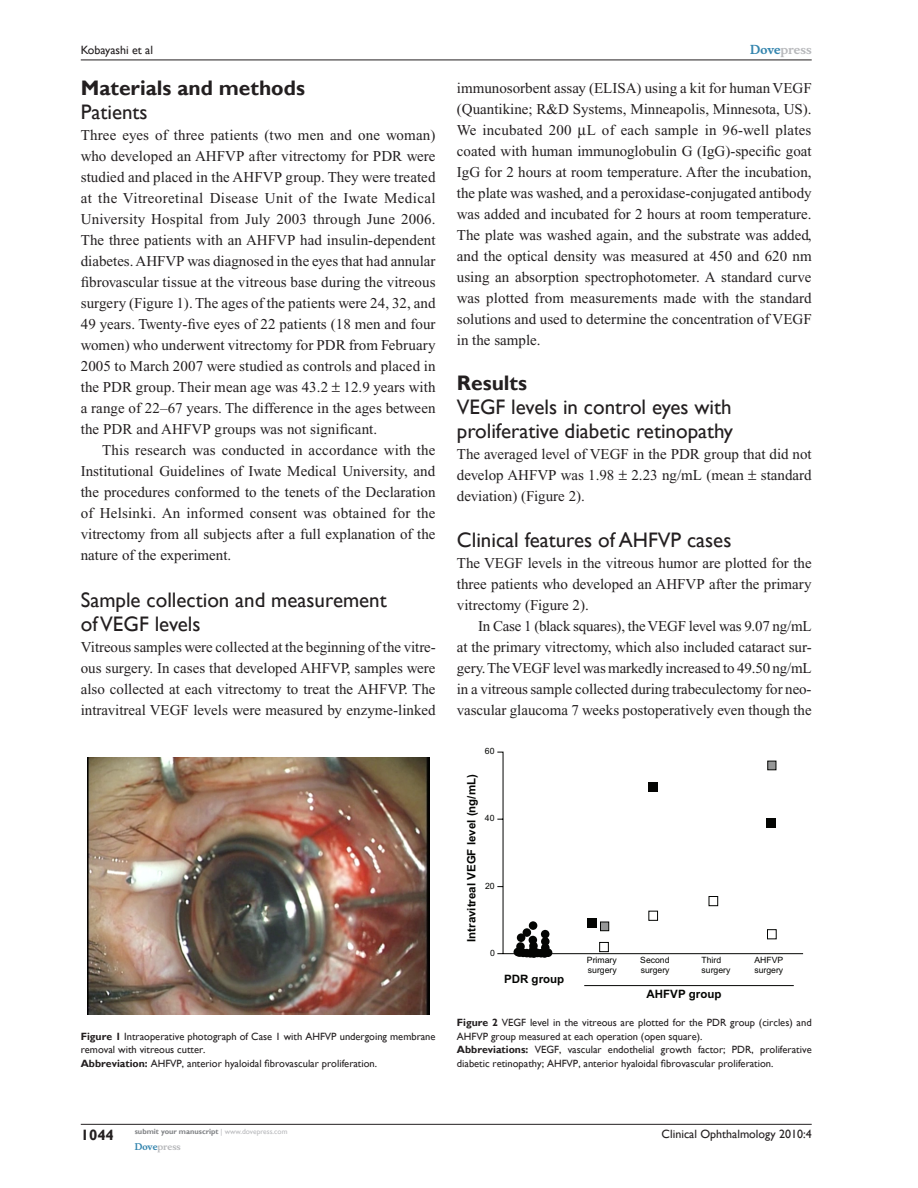
<style>
.page{position:relative;width:918px;height:1188px;background:#fff}
.page>*{position:absolute;margin:0;border:0;box-sizing:border-box;transform-origin:0 0}
.t1{font:21px/24px "Gill Sans";color:#231f20}
.t2{font:700 21px "Gill Sans";color:#231f20}
.t3{font:15px/21px "Times New Roman";color:#231f20;text-align:justify}
.t4{font:700 15px "Gill Sans";color:#231f20}
.t5{font:12px "Gill Sans";color:#231f20}
.t6{font:700 12px "Musee";color:#b8b9bc}
.t7{font:700 11.55px "Arial";color:#040503}
.t8{font:10.5px/13.5px "Gill Sans";color:#231f20}
.t9{font:700 9px "Musee";color:#b8b9bc}
.t10{font:8.7px/10.1px "Arial";color:#040503}
.t11{font:700 7.5px "Gill Sans";color:#808285}
.s1{font-weight:700}
.s2{color:#3485ae}
.s3{font-weight:400;color:#b8b9bc}
</style>
<div class="page">
<hr style="left:81px;top:1124px;width:731px;height:1px;background:#231f20">
<hr style="left:81px;top:60px;width:731px;height:1px;background:#231f20">
<svg style="left:497px;top:751px;width:306px;height:235px"></svg>
<div style="left:587px;top:919px;width:10px;height:9px;background:#040503"></div>
<div style="left:599px;top:942px;width:10px;height:10px;border:1px solid #040503"></div>
<div style="left:600px;top:922px;width:9px;height:9px;background:#969797;border:1px solid #040503"></div>
<div style="left:648px;top:783px;width:10px;height:9px;background:#040503"></div>
<div style="left:767px;top:818px;width:9px;height:9px;background:#040503"></div>
<svg style="left:648px;top:896px;width:129px;height:44px"></svg>
<div style="left:767px;top:761px;width:9px;height:9px;background:#969797;border:1px solid #040503"></div>
<div style="left:529px;top:921px;width:8px;height:9px;background:#040503;border-radius:50%"></div>
<div style="left:523px;top:928px;width:8px;height:9px;background:#040503;border-radius:50%"></div>
<div style="left:517px;top:933px;width:8px;height:9px;background:#040503;border-radius:50%"></div>
<div style="left:516px;top:942px;width:9px;height:9px;background:#040503;border-radius:50%"></div>
<div style="left:514px;top:948px;width:8px;height:8px;background:#040503;border-radius:50%"></div>
<div style="left:515px;top:948px;width:9px;height:9px;background:#040503;border-radius:50%"></div>
<div style="left:519px;top:949px;width:8px;height:8px;background:#040503;border-radius:50%"></div>
<div style="left:522px;top:949px;width:9px;height:8px;background:#040503;border-radius:50%"></div>
<div style="left:526px;top:949px;width:9px;height:9px;background:#040503;border-radius:50%"></div>
<div style="left:530px;top:949px;width:8px;height:9px;background:#040503;border-radius:50%"></div>
<div style="left:533px;top:949px;width:9px;height:8px;background:#040503;border-radius:50%"></div>
<div style="left:537px;top:949px;width:8px;height:9px;background:#040503;border-radius:50%"></div>
<div style="left:540px;top:949px;width:9px;height:9px;background:#040503;border-radius:50%"></div>
<div style="left:544px;top:948px;width:8px;height:9px;background:#040503;border-radius:50%"></div>
<div style="left:541px;top:943px;width:9px;height:9px;background:#040503;border-radius:50%"></div>
<div style="left:541px;top:937px;width:9px;height:9px;background:#040503;border-radius:50%"></div>
<div style="left:541px;top:930px;width:8px;height:8px;background:#040503;border-radius:50%"></div>
<div style="left:529px;top:936px;width:8px;height:8px;background:#040503;border-radius:50%"></div>
<div style="left:529px;top:942px;width:9px;height:8px;background:#040503;border-radius:50%"></div>
<div style="left:529px;top:945px;width:9px;height:9px;background:#040503;border-radius:50%"></div>
<img style="left:87px;top:758px;width:342px;height:256px">
<p class="t5" style="left:81px;top:43px;width:74px">Kobayashi et al</p>
<h1 class="t2" style="left:81px;top:76px;width:226px">Materials and methods</h1>
<h1 class="t1" style="left:81px;top:101px;width:68px">Patients</h1>
<p class="t3" style="left:81px;top:125px;width:356px">Three eyes of three patients (two men and one woman) who developed an AHFVP after vitrectomy for PDR were studied and placed in the AHFVP group. They were treated at the Vitreoretinal Disease Unit of the Iwate Medical University Hospital from July 2003 through June 2006.<br>The three patients with an AHFVP had insulin-dependent diabetes. AHFVP was diagnosed in the eyes that had annular fibrovascular tissue at the vitreous base during the vitreous surgery (Figure 1). The ages of the patients were 24, 32, and 49 years. Twenty-five eyes of 22 patients (18 men and four women) who underwent vitrectomy for PDR from February 2005 to March 2007 were studied as controls and placed in the PDR group. Their mean age was 43.2 12.9 years with a range of 22–67 years. The difference in the ages between the PDR and AHFVP groups was not significant.</p>
<p class="t3" style="left:81px;top:440px;width:356px;text-indent:21px">This research was conducted in accordance with the Institutional Guidelines of Iwate Medical University, and the procedures conformed to the tenets of the Declaration of Helsinki. An informed consent was obtained for the vitrectomy from all subjects after a full explanation of the nature of the experiment.</p>
<h1 class="t1" style="left:81px;top:588px;width:308px">Sample collection and measurement of VEG F levels</h1>
<p class="t3" style="left:81px;top:636px;width:357px">Vitreous samples were collected at the beginning of the vitre&shy;ous surgery. In cases that developed AHFVP, samples were also collected at each vitrectomy to treat the AHFVP. The intravitreal VEGF levels were measured by enzyme-linked</p>
<p class="t8" style="left:81px;top:1029px;width:356px"><span class="s1">Figure 1</span> Intraoperative photograph of Case 1 with AHFVP undergoing membrane removal with vitreous cutter.<br><span class="s1">Abbreviation:</span> AHFVP, anterior hyaloidal fibrovascular proliferation.</p>
<p class="t6" style="left:750px;top:43px;width:63px"><span class="s2">Dove</span>press</p>
<p class="t3" style="left:457px;top:77px;width:356px">immunosorbent assay (ELISA) using a kit for human VEGF (Quantikine; R&amp;D Systems, Minneapolis, Minnesota, US).<br>We incubated 200 L of each sample in 96-well plates coated with human immunoglobulin G (IgG)-specific goat IgG for 2 hours at room temperature. After the incubation, the plate was washed, and a peroxidase-conjugated antibody was added and incubated for 2 hours at room temperature.<br>The plate was washed again, and the substrate was added, and the optical density was measured at 450 and 620 nm using an absorption spectrophotometer. A standard curve was plotted from measurements made with the standard solutions and used to determine the concentration of VEGF in the sample.</p>
<h1 class="t2" style="left:457px;top:370px;width:72px">Results</h1>
<h1 class="t1" style="left:457px;top:395px;width:278px">VEG F levels in control eyes with proliferative diabetic retinopathy</h1>
<p class="t3" style="left:457px;top:444px;width:356px">The averaged level of VEGF in the PDR group that did not develop AHFVP was 1.98 2.23 ng/mL (mean standard deviation) (Figure 2).</p>
<h1 class="t1" style="left:457px;top:528px;width:276px">Clinical features of AHFVP cases</h1>
<p class="t3" style="left:457px;top:552px;width:356px">The VEGF levels in the vitreous humor are plotted for the three patients who developed an AHFVP after the primary vitrectomy (Figure 2).</p>
<p class="t3" style="left:457px;top:615px;width:356px;text-indent:21px">In Case 1 (black squares), the VEGF level was 9.07 ng/mL at the primary vitrectomy, which also included cataract sur&shy;gery. The VEGF level was markedly increased to 49.50 ng/mL in a vitreous sample collected during trabeculectomy for neo&shy;vascular glaucoma 7 weeks postoperatively even though the</p>
<p class="t10" style="left:485px;top:746px;width:11px">60</p>
<p class="t7" style="left:465px;top:942px;width:169px;rotate:-90deg">Intravitreal VEGF level (ng/mL)</p>
<p class="t10" style="left:485px;top:813px;width:11px">40</p>
<p class="t10" style="left:485px;top:881px;width:11px">20</p>
<p class="t10" style="left:490px;top:948px;width:6px">0</p>
<p class="t7" style="left:504px;top:972px;width:62px">PDR group</p>
<p class="t10" style="left:587px;top:955px;width:31px">Primary surgery</p>
<p class="t10" style="left:640px;top:955px;width:31px">Second surgery</p>
<p class="t10" style="left:702px;top:955px;width:30px">Third surgery</p>
<p class="t10" style="left:754px;top:955px;width:30px">AHFVP surgery</p>
<p class="t7" style="left:647px;top:987px;width:76px">AHFVP group</p>
<p class="t8" style="left:457px;top:1016px;width:356px"><span class="s1">Figure 2</span> VEG F level in the vitreous are plotted for the PDR group (circles) and AHFVP group measured at each operation (open square).<br><span class="s1">Abbreviations:</span> VEG F, vascular endothelial growth factor; PDR, proliferative diabetic retinopathy; AHFVP, anterior hyaloidal fibrovascular proliferation.</p>
<p class="t4" style="left:81px;top:1126px;width:35px">1044</p>
<p class="t11" style="left:135px;top:1127px;width:154px">submit your manuscript <span class="s3">| www.dovepress.com</span></p>
<p class="t9" style="left:135px;top:1141px;width:48px"><span class="s2">Dove</span>press</p>
<p class="t5" style="left:662px;top:1127px;width:152px">Clinical Ophthalmology 2010:4</p>
</div>
